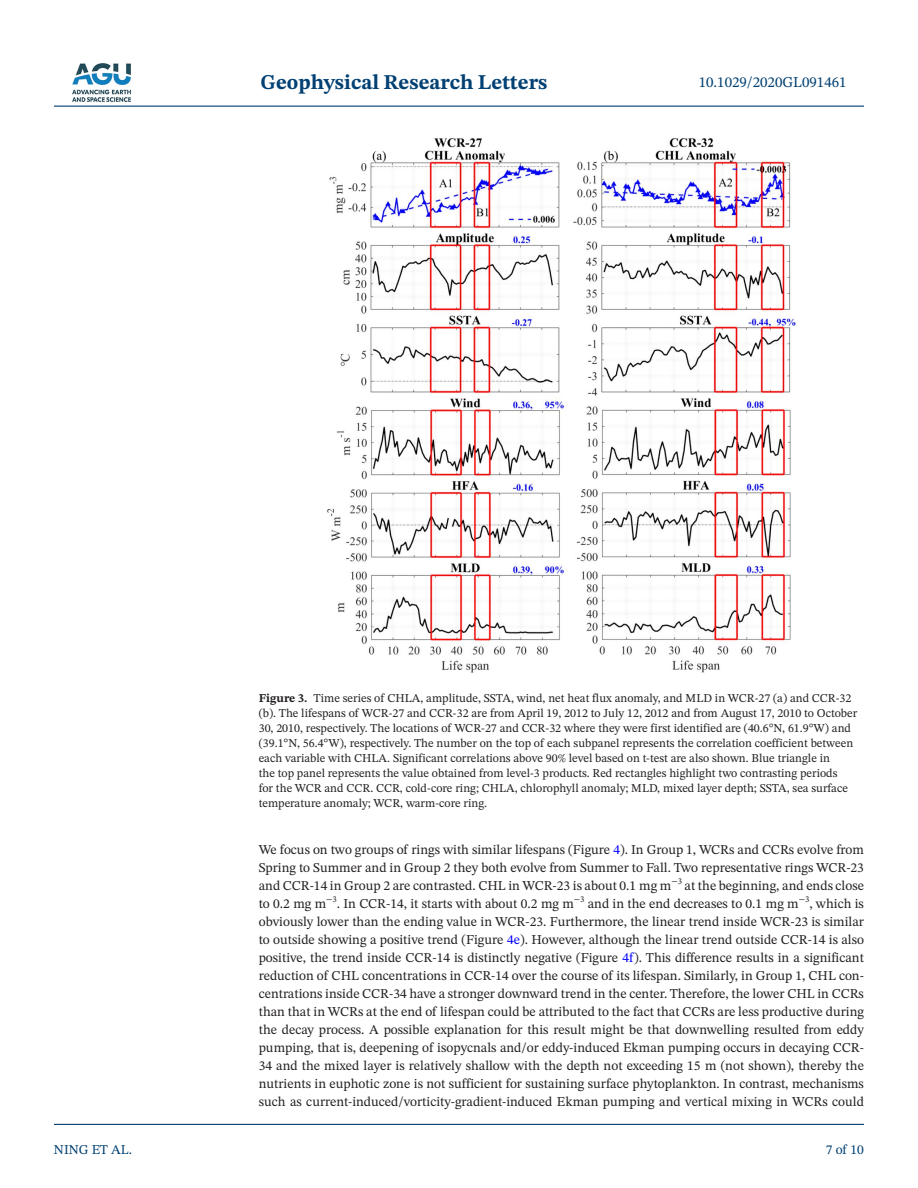
<style>
.page{position:relative;width:918px;height:1188px;background:#fff}
.page>*{position:absolute;margin:0;border:0;box-sizing:border-box;transform-origin:0 0}
.t1{font:700 21px "STIX Two Text";color:#004073}
.t2{font:15px "STIX Two Text";color:#004073}
.t3{font:13.5px/18px "STIX Two Text";color:#231f20;text-align:justify}
.t4{font:13.5px "STIX Two Text";color:#004073}
.t5{font:12px/15px "STIX Two Text";color:#231f20}
.s1{font-weight:700}
.s2{color:#00f}
</style>
<div class="page">
<hr style="left:54px;top:106px;width:810px;height:1px;background:#004073">
<hr style="left:54px;top:1124px;width:810px;height:1px;background:#004073">
<img style="left:72px;top:63px;width:59px;height:39px">
<img style="left:327px;top:138px;width:469px;height:535px">
<h1 class="t1" style="left:261px;top:67px;width:288px">Geophysical Research Letters</h1>
<p class="t2" style="left:699px;top:72px;width:149px">10.1029/2020GL091461</p>
<p class="t4" style="left:54px;top:1140px;width:80px">NING ET AL.</p>
<p class="t5" style="left:259px;top:691px;width:600px"><span class="s1">Figure 3.</span> Time series of CHLA, amplitude, SSTA, wind, net heat flux anomaly, and MLD in WCR-27 (a) and CCR-32 (b). The lifespans of WCR-27 and CCR-32 are from April 19, 2012 to July 12, 2012 and from August 17, 2010 to October 30, 2010, respectively. The locations of WCR-27 and CCR-32 where they were first identified are (40.6°N, 61.9°W) and (39.1°N, 56.4°W), respectively. The number on the top of each subpanel represents the correlation coefficient between each variable with CHLA. Significant correlations above 90% level based on t-test are also shown. Blue triangle in<br>the top panel represents the value obtained from level-3 products. Red rectangles highlight two contrasting periods<br>for the WCR and CCR. CCR, cold-core ring; CHLA, chlorophyll anomaly; MLD, mixed layer depth; SSTA, sea surface temperature anomaly; WCR, warm-core ring.</p>
<p class="t3" style="left:259px;top:840px;width:607px">We focus on two groups of rings with similar lifespans (Figure <span class="s2">4</span>). In Group 1, WCRs and CCRs evolve from Spring to Summer and in Group 2 they both evolve from Summer to Fall. Two representative rings WCR-23 and CCR-14 in Group 2 are contrasted. CHL in WCR-23 is about 0.1 mg m<sup>−3</sup> at the beginning, and ends close to 0.2 mg m<sup>−3</sup>. In CCR-14, it starts with about 0.2 mg m<sup>−3</sup> and in the end decreases to 0.1 mg m<sup>−3</sup>, which is obviously lower than the ending value in WCR-23. Furthermore, the linear trend inside WCR-23 is similar to outside showing a positive trend (Figure <span class="s2">4e</span>). However, although the linear trend outside CCR-14 is also positive, the trend inside CCR-14 is distinctly negative (Figure <span class="s2">4f</span>). This difference results in a significant reduction of CHL concentrations in CCR-14 over the course of its lifespan. Similarly, in Group 1, CHL con&shy;centrations inside CCR-34 have a stronger downward trend in the center. Therefore, the lower CHL in CCRs than that in WCRs at the end of lifespan could be attributed to the fact that CCRs are less productive during the decay process. A possible explanation for this result might be that downwelling resulted from eddy pumping, that is, deepening of isopycnals and/or eddy-induced Ekman pumping occurs in decaying CCR-34 and the mixed layer is relatively shallow with the depth not exceeding 15 m (not shown), thereby the nutrients in euphotic zone is not sufficient for sustaining surface phytoplankton. In contrast, mechanisms such as current-induced/vorticity-gradient-induced Ekman pumping and vertical mixing in WCRs could</p>
<p class="t4" style="left:826px;top:1140px;width:40px">7 of 10</p>
</div>
